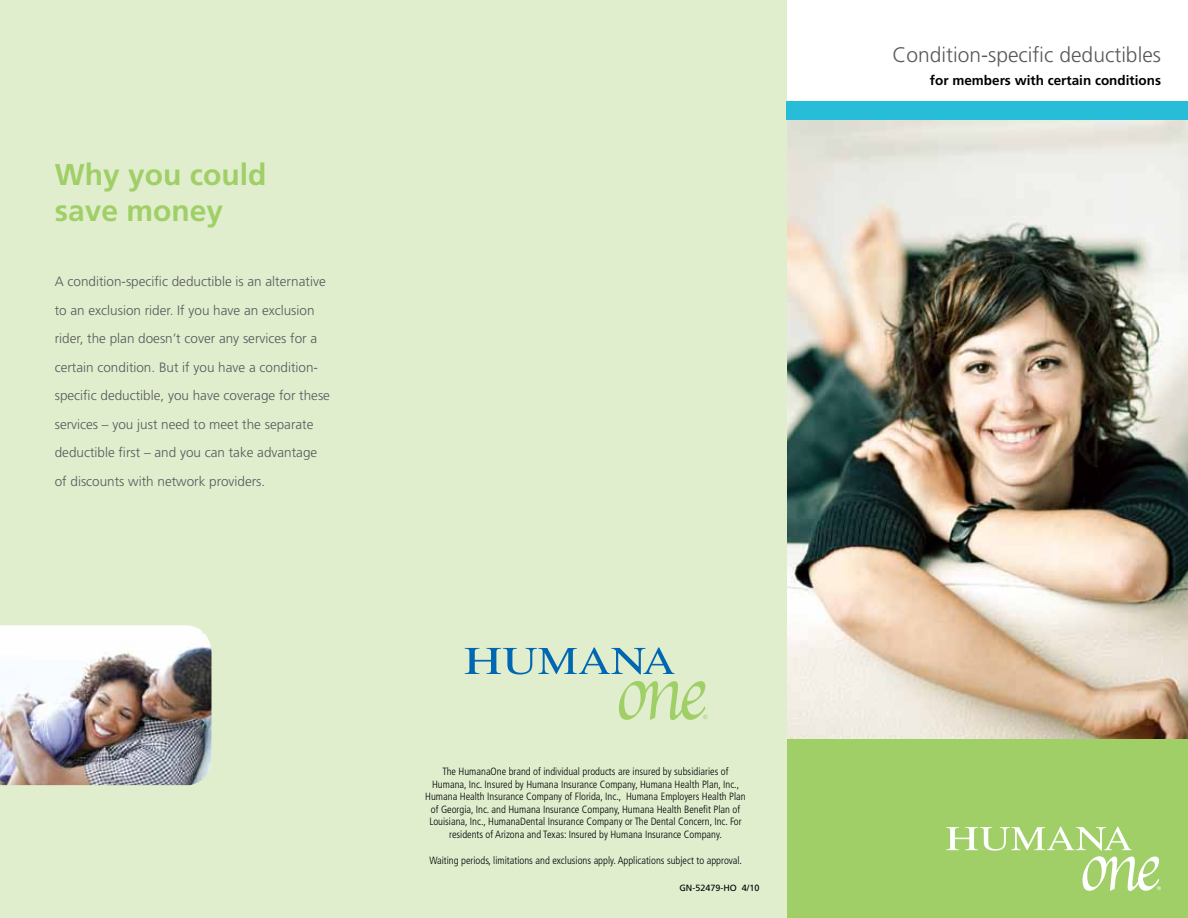
<style>
.page{position:relative;width:1188px;height:918px;background:#fff}
.page>*{position:absolute;margin:0;border:0;box-sizing:border-box;transform-origin:0 0}
.t1{font:700 30px/36px "Frutiger";color:#a0cf67}
.t2{font:300 21px "Frutiger";color:#58595b}
.t3{font:300 13.5px/28.5px "Frutiger";color:#58595b}
.t4{font:700 13.5px "Frutiger";color:#000}
.t5{font:300 condensed 10.5px/12.6px "Frutiger";color:#000;text-align:center}
.t6{font:9px "Frutiger";color:#000}
</style>
<div class="page">
<img style="left:786px;top:120px;width:402px;height:620px">
<div style="left:777px;top:740px;width:411px;height:178px;background:#a0cf67"></div>
<div style="left:0;top:0;width:786px;height:918px;background:#e0eece"></div>
<img style="left:0;top:625px;width:212px;height:160px">
<div style="left:786px;top:102px;width:402px;height:18px;background:#27bcd7"></div>
<svg style="left:946px;top:827px;width:215px;height:64px"></svg>
<svg style="left:465px;top:647px;width:210px;height:28px"></svg>
<svg style="left:619px;top:681px;width:89px;height:39px"></svg>
<h1 class="t1" style="left:55px;top:156px;width:213px">Why you could save money</h1>
<p class="t3" style="left:55px;top:268px;width:277px">A condition-specific deductible is an alternative to an exclusion rider. If you have an exclusion rider, the plan doesn’t cover any services for a certain condition. But if you have a condition&shy;specific deductible, you have coverage for these services – you just need to meet the separate deductible first – and you can take advantage of discounts with network providers.</p>
<p class="t5" style="left:425px;top:765px;width:322px">The HumanaOne brand of individual products are insured by subsidiaries of Humana, Inc. Insured by Humana Insurance Company, Humana Health Plan, Inc., Humana Health Insurance Company of Florida, Inc., Humana Employers Health Plan of Georgia, Inc. and Humana Insurance Company, Humana Health Benefit Plan of Louisiana, Inc., HumanaDental Insurance Company or The Dental Concern, Inc. For residents of Arizona and Texas: Insured by Humana Insurance Company.</p>
<p class="t5" style="left:429px;top:854px;width:314px">Waiting periods, limitations and exclusions apply. Applications subject to approval.</p>
<p class="t6" style="left:679px;top:883px;width:82px">GN-52479-HO 4/10</p>
<h2 class="t2" style="left:893px;top:43px;width:270px">Condition-specific deductibles</h2>
<p class="t4" style="left:930px;top:73px;width:233px">for members with certain conditions</p>
</div>
